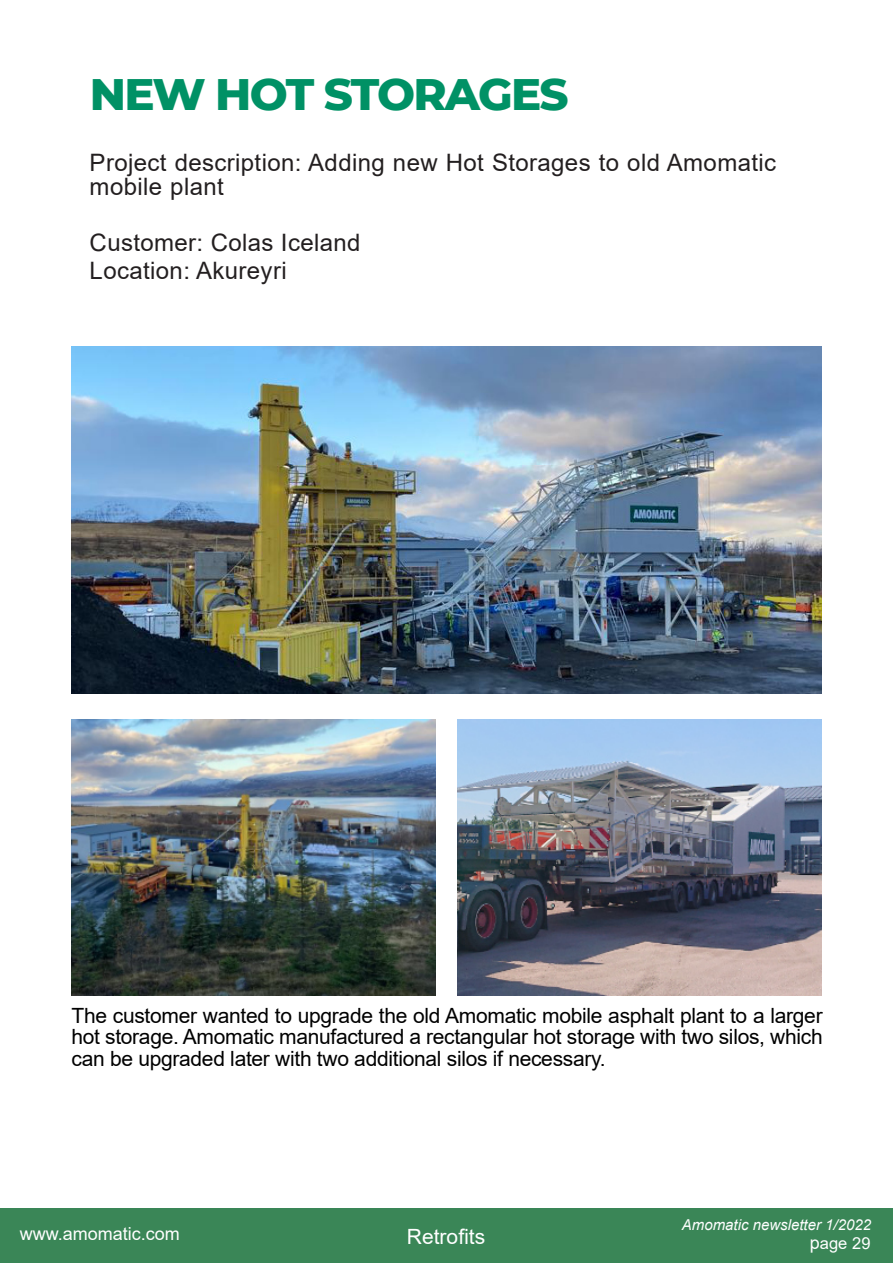
<style>
.page{position:relative;width:893px;height:1263px;background:#fff}
.page>*{position:absolute;margin:0;border:0;box-sizing:border-box;transform-origin:0 0}
.t1{font:800 45px "Montserrat";letter-spacing:-.04em;color:#009165}
.t2{font:24px/24px "Arial";letter-spacing:.015em;color:#231f20}
.t3{font:21px/21.8px "Arial";letter-spacing:-.015em;color:#000;text-align:justify}
.t4{font:21px "Arial";color:#fff}
.t5{font:18px "Arial";color:#fff}
.t6{font:16.5px "Arial";color:#fff}
.t7{font:italic 15px "Arial";color:#fff}
.s1{font-size:18px}
</style>
<div class="page">
<div style="left:0;top:1208px;width:893px;height:55px;background:#3a8657"></div>
<img style="left:457px;top:720px;width:364px;height:275px">
<img style="left:72px;top:347px;width:749px;height:347px">
<img style="left:72px;top:720px;width:364px;height:275px">
<h1 class="t1" style="left:90px;top:66px;width:480px">NEW HOT STORAGES</h1>
<p class="t2" style="left:90px;top:153px;width:688px">Project description: Adding new Hot Storages to old Amomatic mobile plant</p>
<p class="t2" style="left:90px;top:231px;width:272px;line-height:27.9px">Customer: Colas Iceland<br>Location: Akureyri</p>
<p class="t3" style="left:72px;top:1006px;width:753px">The customer wanted to upgrade the old Amomatic mobile asphalt plant to a larger hot storage. Amomatic manufactured a rectangular hot storage with two silos, which can be upgraded later with two additional silos if necessary.</p>
<p class="t5" style="left:20px;top:1226px;width:162px">www.amomatic.com</p>
<p class="t4" style="left:407px;top:1229px;width:80px">Retrofits</p>
<p class="t7" style="left:682px;top:1219px;width:191px">Amomatic newsletter 1/2022</p>
<p class="t6" style="left:810px;top:1236px;width:62px"><span class="s1">p</span>age 29</p>
</div>
